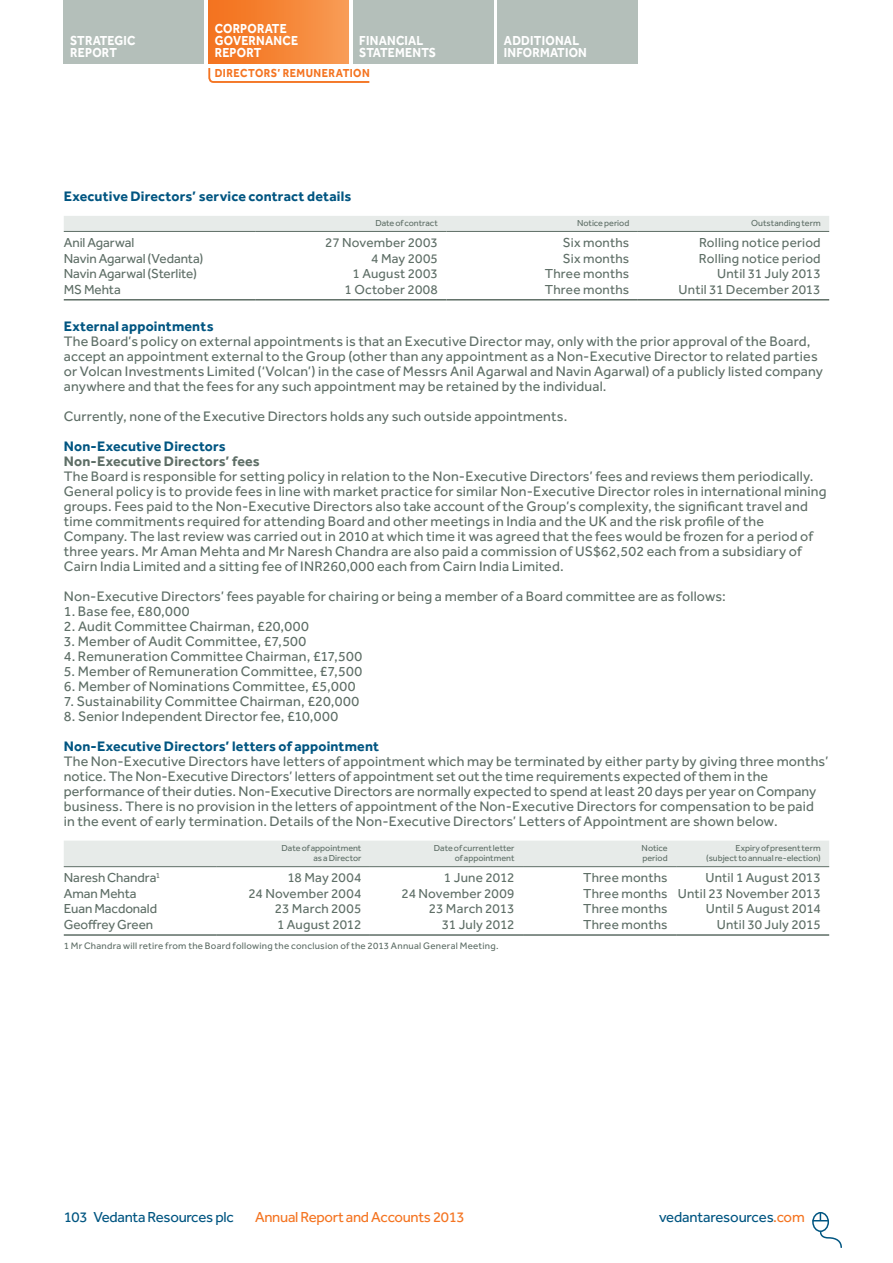
<style>
.page{position:relative;width:893px;height:1263px;background:#fff}
.page>*{position:absolute;margin:0;border:0;box-sizing:border-box;transform-origin:0 0}
.t1{font:15px "Effra";letter-spacing:-.02em;color:#005581}
.t2{font:15px "Effra";letter-spacing:-.02em;color:#f47421}
.t3{font:14.25px/15px "Effra";letter-spacing:.01em;color:#5e6e66}
.t4{font:700 14.25px "Effra";letter-spacing:.01em;color:#005581}
.t5{font:700 14.25px "Effra";letter-spacing:.01em;color:#5e6e66}
.t6{font:13.5px "Effra";letter-spacing:.01em;color:#5e6e66}
.t7{font:700 13.5px/12px "Effra";letter-spacing:.02em;color:#fff;scale:.9 1}
.t8{font:700 12px "Effra";letter-spacing:.045em;color:#f47421;scale:.9 1}
.t9{font:9.75px "Effra";letter-spacing:.025em;color:#5e6e66}
.t10{font:9px/10.5px "Effra";color:#5e6e66;text-align:right}
.s1{color:#f47421}
</style>
<div class="page">
<div style="left:812px;top:1212px;width:17px;height:20px;border:2px solid #005581;border-radius:50%"></div>
<svg style="left:813px;top:1212px;width:15px;height:9px"></svg>
<svg style="left:819px;top:1230px;width:23px;height:18px"></svg>
<div style="left:64px;top:0;width:140px;height:64px;background:#b4bfba"></div>
<div style="left:208px;top:0;width:141px;height:64px;background:linear-gradient(to right,#f3701a,#f89b53)"></div>
<div style="left:353px;top:0;width:140px;height:64px;background:#b4bfba"></div>
<div style="left:497px;top:0;width:141px;height:64px;background:#b4bfba"></div>
<svg style="left:208px;top:68px;width:162px;height:15px"></svg>
<div style="left:64px;top:216px;width:765px;height:15px;background:#e7ebe9"></div>
<hr style="left:64px;top:299px;width:191px;height:1px;background:#5e6e66">
<hr style="left:255px;top:299px;width:191px;height:1px;background:#5e6e66">
<hr style="left:446px;top:299px;width:192px;height:1px;background:#5e6e66">
<hr style="left:638px;top:299px;width:191px;height:1px;background:#5e6e66">
<hr style="left:64px;top:231px;width:191px;height:1px;background:#5e6e66">
<hr style="left:255px;top:231px;width:191px;height:1px;background:#5e6e66">
<hr style="left:446px;top:231px;width:192px;height:1px;background:#5e6e66">
<hr style="left:638px;top:231px;width:191px;height:1px;background:#5e6e66">
<div style="left:64px;top:841px;width:765px;height:25px;background:#e7ebe9"></div>
<hr style="left:64px;top:934px;width:153px;height:2px;background:#5e6e66">
<hr style="left:217px;top:934px;width:153px;height:2px;background:#5e6e66">
<hr style="left:370px;top:934px;width:153px;height:2px;background:#5e6e66">
<hr style="left:523px;top:934px;width:153px;height:2px;background:#5e6e66">
<hr style="left:676px;top:934px;width:153px;height:2px;background:#5e6e66">
<hr style="left:64px;top:866px;width:153px;height:1px;background:#5e6e66">
<hr style="left:217px;top:866px;width:153px;height:1px;background:#5e6e66">
<hr style="left:370px;top:866px;width:153px;height:1px;background:#5e6e66">
<hr style="left:523px;top:866px;width:153px;height:1px;background:#5e6e66">
<hr style="left:676px;top:866px;width:153px;height:1px;background:#5e6e66">
<p class="t7" style="left:70px;top:35px;width:74px">STRATEGIC<br>REPORT</p>
<p class="t7" style="left:215px;top:23px;width:94px">CORPORATE<br>GOVERNANCE<br>REPORT</p>
<p class="t7" style="left:359px;top:35px;width:87px">FINANCIAL<br>STATEMENTS</p>
<p class="t7" style="left:504px;top:35px;width:94px">ADDITIONAL<br>INFORMATION</p>
<p class="t8" style="left:215px;top:66px;width:174px">DIRECTORS’ REMUNERATION</p>
<p class="t4" style="left:64px;top:187px;width:289px">Executive Directors’ service contract details</p>
<p class="t10" style="left:375px;top:218px;width:64px">Date of contract</p>
<p class="t10" style="left:577px;top:218px;width:54px">Notice period</p>
<p class="t10" style="left:751px;top:218px;width:71px">Outstanding term</p>
<p class="t6" style="left:64px;top:235px;width:72px">Anil Agarwal</p>
<p class="t6" style="left:325px;top:235px;width:114px">27 November 2003</p>
<p class="t6" style="left:563px;top:235px;width:68px">Six months</p>
<p class="t6" style="left:699px;top:235px;width:123px">Rolling notice period</p>
<p class="t6" style="left:64px;top:250px;width:141px">Navin Agarwal (Vedanta)</p>
<p class="t6" style="left:371px;top:250px;width:68px">4 May 2005</p>
<p class="t6" style="left:563px;top:250px;width:68px">Six months</p>
<p class="t6" style="left:699px;top:250px;width:123px">Rolling notice period</p>
<p class="t6" style="left:64px;top:266px;width:135px">Navin Agarwal (Sterlite)</p>
<p class="t6" style="left:353px;top:266px;width:87px">1 August 2003</p>
<p class="t6" style="left:545px;top:266px;width:86px">Three months</p>
<p class="t6" style="left:717px;top:266px;width:105px">Until 31 July 2013</p>
<p class="t6" style="left:64px;top:281px;width:59px">MS Mehta</p>
<p class="t6" style="left:345px;top:281px;width:95px">1 October 2008</p>
<p class="t6" style="left:545px;top:281px;width:86px">Three months</p>
<p class="t6" style="left:679px;top:281px;width:144px">Until 31 December 2013</p>
<p class="t4" style="left:64px;top:317px;width:151px">External appointments</p>
<p class="t3" style="left:64px;top:333px;width:761px">The Board’s policy on external appointments is that an Executive Director may, only with the prior approval of the Board, accept an appointment external to the Group (other than any appointment as a Non-Executive Director to related parties or Volcan Investments Limited (‘Volcan’) in the case of Messrs Anil Agarwal and Navin Agarwal) of a publicly listed company anywhere and that the fees for any such appointment may be retained by the individual.</p>
<p class="t3" style="left:64px;top:408px;width:505px">Currently, none of the Executive Directors holds any such outside appointments.</p>
<p class="t4" style="left:64px;top:437px;width:163px">Non-Executive Directors</p>
<p class="t5" style="left:64px;top:452px;width:198px">Non-Executive Directors’ fees</p>
<p class="t3" style="left:64px;top:468px;width:764px">The Board is responsible for setting policy in relation to the Non-Executive Directors’ fees and reviews them periodically.<br>General policy is to provide fees in line with market practice for similar Non-Executive Director roles in international mining groups. Fees paid to the Non-Executive Directors also take account of the Group’s complexity, the significant travel and time commitments required for attending Board and other meetings in India and the UK and the risk profile of the Company. The last review was carried out in 2010 at which time it was agreed that the fees would be frozen for a period of three years. Mr Aman Mehta and Mr Naresh Chandra are also paid a commission of US$62,502 each from a subsidiary of Cairn India Limited and a sitting fee of INR260,000 each from Cairn India Limited.</p>
<p class="t3" style="left:64px;top:588px;width:663px">Non-Executive Directors’ fees payable for chairing or being a member of a Board committee are as follows:</p>
<p class="t3" style="left:64px;top:603px;width:127px">1. Base fee, £80,000</p>
<p class="t3" style="left:64px;top:618px;width:247px">2. Audit Committee Chairman, £20,000</p>
<p class="t3" style="left:64px;top:633px;width:244px">3. Member of Audit Committee, £7,500</p>
<p class="t3" style="left:64px;top:648px;width:300px">4. Remuneration Committee Chairman, £17,500</p>
<p class="t3" style="left:64px;top:663px;width:300px">5. Member of Remuneration Committee, £7,500</p>
<p class="t3" style="left:64px;top:678px;width:293px">6. Member of Nominations Committee, £5,000</p>
<p class="t3" style="left:64px;top:693px;width:297px">7. Sustainability Committee Chairman, £20,000</p>
<p class="t3" style="left:64px;top:708px;width:276px">8. Senior Independent Director fee, £10,000</p>
<p class="t4" style="left:64px;top:737px;width:317px">Non-Executive Directors’ letters of appointment</p>
<p class="t3" style="left:64px;top:753px;width:766px">The Non-Executive Directors have letters of appointment which may be terminated by either party by giving three months’ notice. The Non-Executive Directors’ letters of appointment set out the time requirements expected of them in the performance of their duties. Non-Executive Directors are normally expected to spend at least 20 days per year on Company business. There is no provision in the letters of appointment of the Non-Executive Directors for compensation to be paid in the event of early termination. Details of the Non-Executive Directors’ Letters of Appointment are shown below.</p>
<p class="t10" style="left:282px;top:842px;width:81px">Date of appointment as a Director</p>
<p class="t10" style="left:434px;top:842px;width:82px">Date of current letter of appointment</p>
<p class="t10" style="left:642px;top:842px;width:27px;text-align:left">Notice period</p>
<p class="t10" style="left:706px;top:842px;width:116px">Expiry of present term (subject to annual re-election)</p>
<p class="t6" style="left:64px;top:870px;width:98px">Naresh Chandra<sup>1</sup></p>
<p class="t6" style="left:287px;top:870px;width:76px">18 May 2004</p>
<p class="t6" style="left:444px;top:870px;width:72px">1 June 2012</p>
<p class="t6" style="left:583px;top:870px;width:86px">Three months</p>
<p class="t6" style="left:705px;top:870px;width:117px">Until 1 August 2013</p>
<p class="t6" style="left:64px;top:885px;width:74px">Aman Mehta</p>
<p class="t6" style="left:248px;top:885px;width:114px">24 November 2004</p>
<p class="t6" style="left:402px;top:885px;width:114px">24 November 2009</p>
<p class="t6" style="left:583px;top:885px;width:239px">Three months Until 23 November 2013</p>
<p class="t6" style="left:64px;top:901px;width:95px">Euan Macdonald</p>
<p class="t6" style="left:275px;top:901px;width:88px">23 March 2005</p>
<p class="t6" style="left:429px;top:901px;width:87px">23 March 2013</p>
<p class="t6" style="left:583px;top:901px;width:86px">Three months</p>
<p class="t6" style="left:706px;top:901px;width:116px">Until 5 August 2014</p>
<p class="t6" style="left:64px;top:917px;width:91px">Geoffrey Green</p>
<p class="t6" style="left:277px;top:917px;width:86px">1 August 2012</p>
<p class="t6" style="left:442px;top:917px;width:74px">31 July 2012</p>
<p class="t6" style="left:583px;top:917px;width:86px">Three months</p>
<p class="t6" style="left:717px;top:917px;width:106px">Until 30 July 2015</p>
<p class="t9" style="left:64px;top:939px;width:436px">1 Mr Chandra will retire from the Board following the conclusion of the 2013 Annual General Meeting.</p>
<p class="t1" style="left:64px;top:1208px;width:171px">103 Vedanta Resources plc</p>
<p class="t2" style="left:255px;top:1208px;width:211px">Annual Report and Accounts 2013</p>
<p class="t1" style="left:659px;top:1208px;width:147px">vedantaresources<span class="s1">.com</span></p>
</div>
